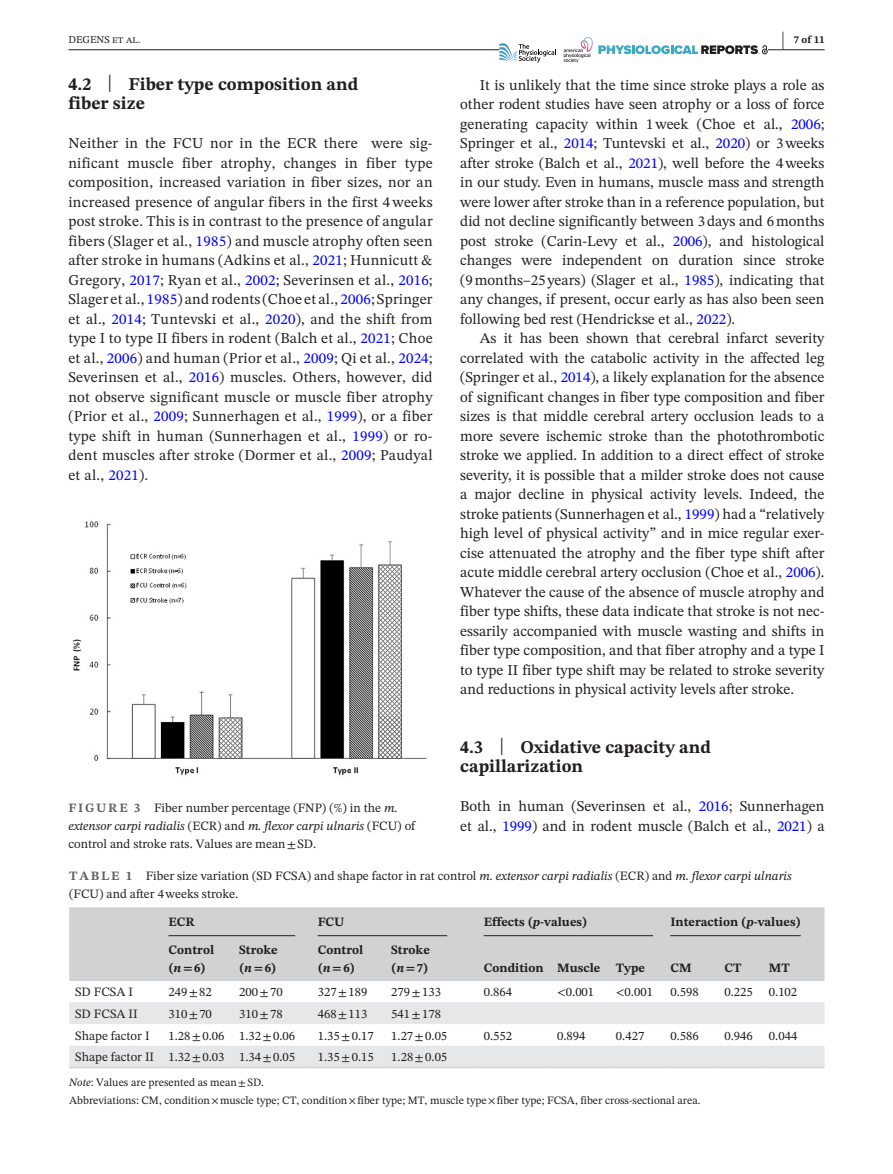
<style>
.page{position:relative;width:893px;height:1174px;background:#fff}
.page>*{position:absolute;margin:0;border:0;box-sizing:border-box;transform-origin:0 0}
.t1{font:700 21px "STIX Two Text";color:#231f20;scale:.42 1}
.t2{font:700 18px/19.5px "STIX Two Text";color:#231f20}
.t3{font:15px/19.5px "STIX Two Text";color:#231f20;text-align:justify}
.t4{font:12.75px/18px "STIX Two Text";color:#231f20}
.t5{font:700 12.75px/17.2px "STIX Two Text";color:#231f20}
.t6{font:11.25px/18px "STIX Two Text";color:#231f20}
.t7{font:10.5px "STIX Two Text";color:#231f20}
.t8{font:700 10.5px "STIX Two Text";color:#231f20}
.s1{font-weight:400;font-size:23.7px}
.s2{color:#00f}
.s3{font-weight:700;color:#636366}
.s4{font-style:italic}
.s5{font-family:"STIX"}
</style>
<div class="page">
<hr style="left:68px;top:49px;width:756px;height:1px;background:#231f20">
<div style="left:499px;top:37px;width:268px;height:25px;background:#fff"></div>
<svg style="left:598px;top:45px;width:169px;height:10px"></svg>
<svg style="left:499px;top:43px;width:57px;height:19px"></svg>
<img style="left:583px;top:37px;width:10px;height:14px">
<svg style="left:564px;top:40px;width:26px;height:22px"></svg>
<img style="left:73px;top:521px;width:354px;height:254px">
<div style="left:69px;top:907px;width:755px;height:74px;background:#d1d2d4"></div>
<svg style="left:69px;top:1002px;width:755px;height:64px;fill:#e6e7e9"></svg>
<hr style="left:69px;top:1066px;width:93px;height:2px;background:#d1d2d4">
<hr style="left:162px;top:1066px;width:71px;height:2px;background:#d1d2d4">
<hr style="left:233px;top:1066px;width:79px;height:2px;background:#d1d2d4">
<hr style="left:312px;top:1066px;width:73px;height:2px;background:#d1d2d4">
<hr style="left:385px;top:1066px;width:93px;height:2px;background:#d1d2d4">
<hr style="left:478px;top:1066px;width:73px;height:2px;background:#d1d2d4">
<hr style="left:551px;top:1066px;width:59px;height:2px;background:#d1d2d4">
<hr style="left:610px;top:1066px;width:54px;height:2px;background:#d1d2d4">
<hr style="left:664px;top:1066px;width:54px;height:2px;background:#d1d2d4">
<hr style="left:718px;top:1066px;width:45px;height:2px;background:#d1d2d4">
<hr style="left:763px;top:1066px;width:61px;height:2px;background:#d1d2d4">
<hr style="left:168px;top:935px;width:127px;height:1px;background:#231f20">
<hr style="left:318px;top:935px;width:129px;height:1px;background:#231f20">
<hr style="left:484px;top:935px;width:169px;height:1px;background:#231f20">
<hr style="left:670px;top:935px;width:131px;height:1px;background:#231f20">
<h1 class="t1" style="left:782px;top:24px;width:8px">|</h1>
<p class="t7" style="left:68px;top:32px;width:74px">DEGENS et al.</p>
<p class="t8" style="left:794px;top:32px;width:32px">7 of 11</p>
<p class="t2" style="left:68px;top:74px;width:291px">4.2 <span class="s1">|</span> Fiber type composition and fiber size</p>
<p class="t3" style="left:68px;top:133px;width:366px">Neither in the FCU nor in the ECR there were sig&shy;nificant muscle fiber atrophy, changes in fiber type composition, increased variation in fiber sizes, nor an increased presence of angular fibers in the first 4 weeks post stroke. This is in contrast to the presence of angular fibers (Slager et al., <span class="s2">1985</span>) and muscle atrophy often seen after stroke in humans (Adkins et al., <span class="s2">2021</span>; Hunnicutt &amp; Gregory, <span class="s2">2017</span>; Ryan et al., <span class="s2">2002</span>; Severinsen et al., <span class="s2">2016</span>; Slager et al., <span class="s2">1985</span>) and rodents (Choe et al., <span class="s2">2006</span>; Springer et al., <span class="s2">2014</span>; Tuntevski et al., <span class="s2">2020</span>), and the shift from type I to type II fibers in rodent (Balch et al., <span class="s2">2021</span>; Choe et al., <span class="s2">2006</span>) and human (Prior et al., <span class="s2">2009</span>; Qi et al., <span class="s2">2024</span>; Severinsen et al., <span class="s2">2016</span>) muscles. Others, however, did not observe significant muscle or muscle fiber atrophy (Prior et al., <span class="s2">2009</span>; Sunnerhagen et al., <span class="s2">1999</span>), or a fiber type shift in human (Sunnerhagen et al., <span class="s2">1999</span>) or ro&shy;dent muscles after stroke (Dormer et al., <span class="s2">2009</span>; Paudyal et al., <span class="s2">2021</span>).</p>
<p class="t3" style="left:460px;top:75px;width:366px;text-indent:20px">It is unlikely that the time since stroke plays a role as other rodent studies have seen atrophy or a loss of force generating capacity within 1week (Choe et al., <span class="s2">2006</span>; Springer et al., <span class="s2">2014</span>; Tuntevski et al., <span class="s2">2020</span>) or 3weeks after stroke (Balch et al., <span class="s2">2021</span>), well before the 4weeks in our study. Even in humans, muscle mass and strength were lower after stroke than in a reference population, but did not decline significantly between 3days and 6months post stroke (Carin-Levy et al., <span class="s2">2006</span>), and histological changes were independent on duration since stroke (9months–25 years) (Slager et al., <span class="s2">1985</span>), indicating that any changes, if present, occur early as has also been seen following bed rest (Hendrickse et al., <span class="s2">2022</span>).</p>
<p class="t3" style="left:460px;top:328px;width:366px;text-indent:20px">As it has been shown that cerebral infarct severity correlated with the catabolic activity in the affected leg (Springer et al., <span class="s2">2014</span>), a likely explanation for the absence of significant changes in fiber type composition and fiber sizes is that middle cerebral artery occlusion leads to a more severe ischemic stroke than the photothrombotic stroke we applied. In addition to a direct effect of stroke severity, it is possible that a milder stroke does not cause a major decline in physical activity levels. Indeed, the stroke patients (Sunnerhagen et al., <span class="s2">1999</span>) had a “relatively high level of physical activity” and in mice regular exer&shy;cise attenuated the atrophy and the fiber type shift after acute middle cerebral artery occlusion (Choe et al., <span class="s2">2006</span>).<br>Whatever the cause of the absence of muscle atrophy and fiber type shifts, these data indicate that stroke is not nec&shy;essarily accompanied with muscle wasting and shifts in fiber type composition, and that fiber atrophy and a type I to type II fiber type shift may be related to stroke severity and reductions in physical activity levels after stroke.</p>
<p class="t2" style="left:460px;top:737px;width:252px">4.3 <span class="s1">|</span> Oxidative capacity and capillarization</p>
<p class="t3" style="left:460px;top:796px;width:366px">Both in human (Severinsen et al., <span class="s2">2016</span>; Sunnerhagen et al., <span class="s2">1999</span>) and in rodent muscle (Balch et al., <span class="s2">2021</span>) a</p>
<p class="t4" style="left:68px;top:798px;width:348px"><span class="s3">FIGURE 3</span> Fiber number percentage (FNP) (%) in the <span class="s4">m. extensor carpi radialis</span> (ECR) and <span class="s4">m. flexor carpi ulnaris</span> (FCU) of control and stroke rats. Values are mean<span class="s5">±</span>SD.</p>
<p class="t4" style="left:69px;top:866px;width:724px"><span class="s3">TABLE 1</span> Fiber size variation (SD FCSA) and shape factor in rat control <span class="s4">m. extensor carpi radialis</span> (ECR) and <span class="s4">m. flexor carpi ulnaris </span>(FCU) and after 4weeks stroke.</p>
<p class="t5" style="left:168px;top:913px;width:28px">ECR</p>
<p class="t5" style="left:318px;top:913px;width:28px">FCU</p>
<p class="t5" style="left:484px;top:913px;width:105px">Effects (<span class="s4">p</span>-values)</p>
<p class="t5" style="left:670px;top:913px;width:132px">Interaction (<span class="s4">p</span>-values)</p>
<p class="t5" style="left:168px;top:942px;width:47px">Control (<span class="s4">n</span><span class="s5">=</span>6)</p>
<p class="t5" style="left:239px;top:942px;width:40px">Stroke (<span class="s4">n</span><span class="s5">=</span>6)</p>
<p class="t5" style="left:318px;top:942px;width:47px">Control (<span class="s4">n</span><span class="s5">=</span>6)</p>
<p class="t5" style="left:391px;top:942px;width:40px">Stroke (<span class="s4">n</span><span class="s5">=</span>7)</p>
<p class="t5" style="left:484px;top:959px;width:163px">Condition Muscle Type</p>
<p class="t5" style="left:670px;top:959px;width:23px">CM</p>
<p class="t5" style="left:724px;top:959px;width:19px">CT</p>
<p class="t5" style="left:769px;top:959px;width:23px">MT</p>
<p class="t4" style="left:75px;top:983px;width:59px">SD FCSA I</p>
<p class="t4" style="left:168px;top:983px;width:45px">249<span class="s5">±</span>82</p>
<p class="t4" style="left:239px;top:983px;width:45px">200<span class="s5">±</span>70</p>
<p class="t4" style="left:318px;top:983px;width:51px">327<span class="s5">±</span>189</p>
<p class="t4" style="left:391px;top:983px;width:51px">279<span class="s5">±</span>133</p>
<p class="t4" style="left:484px;top:983px;width:30px">0.864</p>
<p class="t4" style="left:557px;top:983px;width:39px"><span class="s5">&lt;</span>0.001</p>
<p class="t4" style="left:616px;top:983px;width:39px"><span class="s5">&lt;</span>0.001</p>
<p class="t4" style="left:670px;top:983px;width:30px">0.598</p>
<p class="t4" style="left:724px;top:983px;width:30px">0.225</p>
<p class="t4" style="left:769px;top:983px;width:30px">0.102</p>
<p class="t4" style="left:75px;top:1004px;width:64px">SD FCSA II</p>
<p class="t4" style="left:168px;top:1004px;width:45px">310<span class="s5">±</span>70</p>
<p class="t4" style="left:239px;top:1004px;width:45px">310<span class="s5">±</span>78</p>
<p class="t4" style="left:318px;top:1004px;width:51px">468<span class="s5">±</span>113</p>
<p class="t4" style="left:391px;top:1004px;width:51px">541<span class="s5">±</span>178</p>
<p class="t4" style="left:75px;top:1026px;width:76px">Shape factor I</p>
<p class="t4" style="left:168px;top:1026px;width:128px">1.28<span class="s5">±</span>0.06 1.32<span class="s5">±</span>0.06</p>
<p class="t4" style="left:318px;top:1026px;width:58px">1.35<span class="s5">±</span>0.17</p>
<p class="t4" style="left:391px;top:1026px;width:58px">1.27<span class="s5">±</span>0.05</p>
<p class="t4" style="left:484px;top:1026px;width:30px">0.552</p>
<p class="t4" style="left:557px;top:1026px;width:30px">0.894</p>
<p class="t4" style="left:616px;top:1026px;width:30px">0.427</p>
<p class="t4" style="left:670px;top:1026px;width:30px">0.586</p>
<p class="t4" style="left:724px;top:1026px;width:30px">0.946</p>
<p class="t4" style="left:769px;top:1026px;width:30px">0.044</p>
<p class="t4" style="left:75px;top:1048px;width:221px">Shape factor II 1.32<span class="s5">±</span>0.03 1.34<span class="s5">±</span>0.05</p>
<p class="t4" style="left:318px;top:1048px;width:58px">1.35<span class="s5">±</span>0.15</p>
<p class="t4" style="left:391px;top:1048px;width:58px">1.28<span class="s5">±</span>0.05</p>
<p class="t6" style="left:69px;top:1073px;width:633px"><span class="s4">Note</span>: Values are presented as mean<span class="s5">±</span>SD.<br>Abbreviations: CM, condition<span class="s5">×</span>muscle type; CT, condition<span class="s5">×</span>fiber type; MT, muscle type<span class="s5">×</span>fiber type; FCSA, fiber cross-sectional area.</p>
</div>
